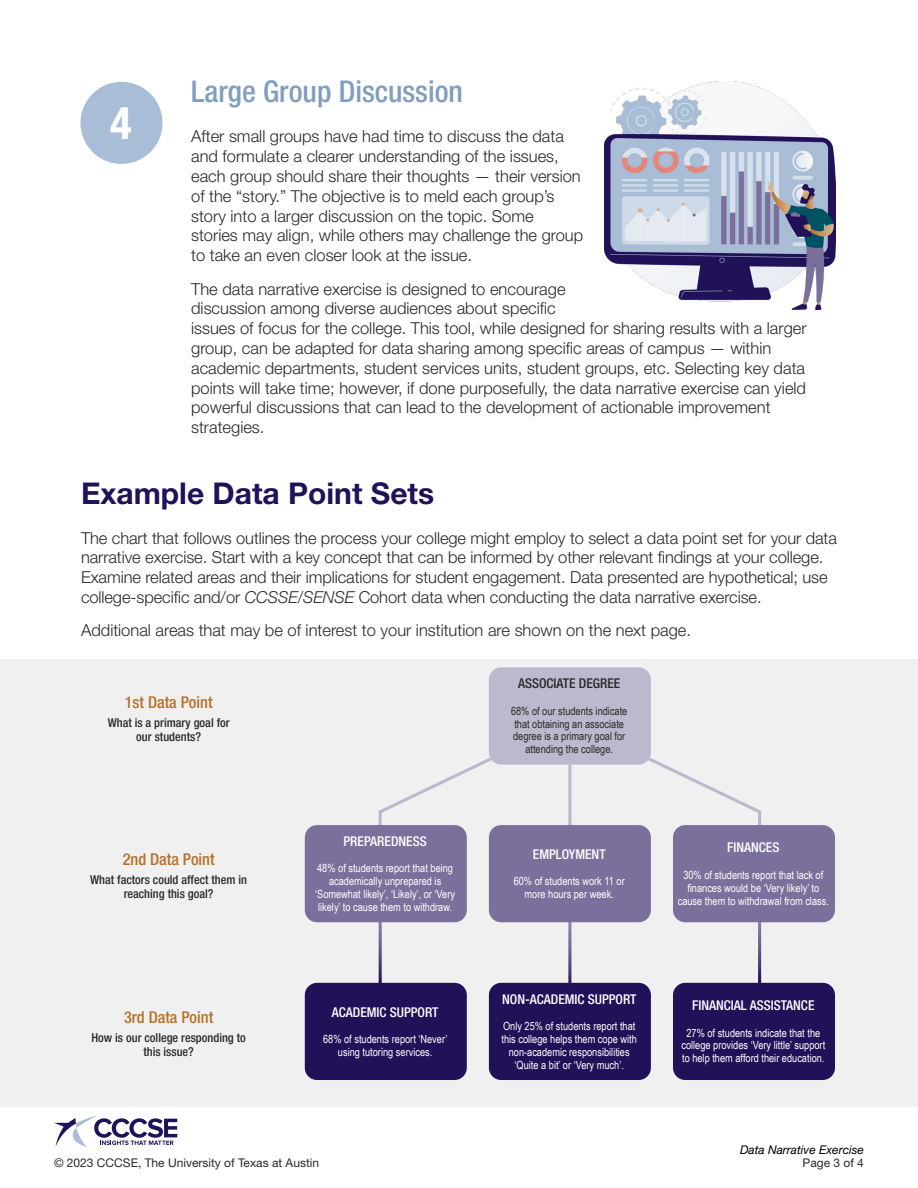
<style>
.page{position:relative;width:918px;height:1188px;background:#fff}
.page>*{position:absolute;margin:0;border:0;box-sizing:border-box;transform-origin:0 0}
.t1{font:700 condensed 45px "Helvetica Neue LT Std";color:#fff}
.Subsection_Header{font:500 condensed 30px "Helvetica Neue LT Std";color:#829ebf}
.Section_Header{font:700 30px "Helvetica Neue LT Std";color:#211159}
.Body{font:300 16.5px/19.8px "Helvetica Neue LT Std";color:#292929}
.Data_Point_Set_Header{font:500 condensed 16.35px "Helvetica Neue LT Std";color:#b67029}
.Data_Point_Set_Box_Header{font:500 condensed 13.5px "Helvetica Neue LT Std";color:#fff}
.Data_Point_Set_Box_Header-2{font:500 condensed 13.5px "Helvetica Neue LT Std";color:#292929}
.Data_Point_Set_Subheader{font:500 condensed 12.3px/14.1px "Helvetica Neue LT Std";color:#292929;text-align:center}
.t2{font:12px "Helvetica Neue LT Std";color:#292929}
.t3{font:italic 12px "Helvetica Neue LT Std";color:#000}
.Data_Point_Set_Box_Body{font:11.25px/12.9px "Arial Narrow";color:#fff;text-align:center}
.Data_Point_Set_Box_Body-2{font:11.25px/12.9px "Arial Narrow";color:#292929;text-align:center}
.s1{font-style:italic}
</style>
<div class="page">
<svg style="left:54px;top:1115px;width:123px;height:32px"></svg>
<img style="left:604px;top:81px;width:232px;height:229px">
<div style="left:80px;top:82px;width:83px;height:82px;background:#a9bdd6;border-radius:50%"></div>
<div style="left:0;top:660px;width:918px;height:447px;background:#f0f0f0"></div>
<div style="left:305px;top:983px;width:162px;height:97px;background:#211159;border-radius:12px"></div>
<div style="left:489px;top:983px;width:162px;height:97px;background:#211159;border-radius:12px"></div>
<div style="left:673px;top:983px;width:162px;height:97px;background:#211159;border-radius:12px"></div>
<hr style="left:568px;top:765px;width:3px;height:226px;background:#fff">
<svg style="left:638px;top:758px;width:125px;height:229px"></svg>
<svg style="left:377px;top:756px;width:124px;height:231px"></svg>
<div style="left:489px;top:667px;width:162px;height:98px;background:#bcb8cd;border-radius:12px"></div>
<div style="left:305px;top:825px;width:162px;height:97px;background:#7a709b;border-radius:12px"></div>
<div style="left:489px;top:825px;width:162px;height:97px;background:#7a709b;border-radius:12px"></div>
<div style="left:673px;top:825px;width:162px;height:97px;background:#7a709b;border-radius:12px"></div>
<p class="t1" style="left:110px;top:96px;width:23px">4</p>
<h3 class="Subsection_Header" style="left:191px;top:74px;width:273px">Large Group Discussion</h3>
<p class="Body" style="left:191px;top:126px;width:394px">After small groups have had time to discuss the data and formulate a clearer understanding of the issues, each group should share their thoughts — their version of the “story.” The objective is to meld each group’s story into a larger discussion on the topic. Some stories may align, while others may challenge the group to take an even closer look at the issue.</p>
<p class="Body" style="left:191px;top:278px;width:617px">The data narrative exercise is designed to encourage<br>discussion among diverse audiences about specific<br>issues of focus for the college. This tool, while designed for sharing results with a larger group, can be adapted for data sharing among specific areas of campus — within academic departments, student services units, student groups, etc. Selecting key data points will take time; however, if done purposefully, the data narrative exercise can yield powerful discussions that can lead to the development of actionable improvement strategies.</p>
<h2 class="Section_Header" style="left:81px;top:474px;width:355px">Example Data Point Sets</h2>
<p class="Body" style="left:81px;top:527px;width:758px">The chart that follows outlines the process your college might employ to select a data point set for your data narrative exercise. Start with a key concept that can be informed by other relevant findings at your college.<br>Examine related areas and their implications for student engagement. Data presented are hypothetical; use college-specific and/or <span class="s1">CCSSE</span>/<span class="s1">SENSE</span> Cohort data when conducting the data narrative exercise.</p>
<p class="Body" style="left:81px;top:620px;width:612px">Additional areas that may be of interest to your institution are shown on the next page.</p>
<h6 class="Data_Point_Set_Header" style="left:125px;top:692px;width:89px">1st Data Point</h6>
<h5 class="Data_Point_Set_Subheader" style="left:108px;top:715px;width:123px">What is a primary goal for our students?</h5>
<h6 class="Data_Point_Set_Header" style="left:123px;top:850px;width:94px">2nd Data Point</h6>
<h5 class="Data_Point_Set_Subheader" style="left:90px;top:872px;width:158px">What factors could affect them in reaching this goal?</h5>
<h6 class="Data_Point_Set_Header" style="left:124px;top:1007px;width:91px">3rd Data Point</h6>
<h5 class="Data_Point_Set_Subheader" style="left:91px;top:1030px;width:156px">How is our college responding to this issue?</h5>
<p class="Data_Point_Set_Box_Header" style="left:344px;top:833px;width:85px">PREPAREDNESS</p>
<p class="Data_Point_Set_Box_Body" style="left:315px;top:861px;width:141px">48% of students report that being academically unprepared is ‘Somewhat likely’, ‘Likely’, or ‘Very likely’ to cause them to withdraw.</p>
<p class="Data_Point_Set_Box_Header" style="left:332px;top:1004px;width:108px">ACADEMIC SUPPORT</p>
<p class="Data_Point_Set_Box_Body" style="left:323px;top:1032px;width:126px">68% of students report ‘Never’ using tutoring services.</p>
<p class="Data_Point_Set_Box_Header-2" style="left:518px;top:675px;width:104px">ASSOCIATE DEGREE</p>
<p class="Data_Point_Set_Box_Body-2" style="left:511px;top:704px;width:118px">68% of our students indicate that obtaining an associate degree is a primary goal for attending the college.</p>
<p class="Data_Point_Set_Box_Header" style="left:533px;top:846px;width:74px">EMPLOYMENT</p>
<p class="Data_Point_Set_Box_Body" style="left:514px;top:874px;width:113px">60% of students work 11 or more hours per week.</p>
<p class="Data_Point_Set_Box_Header" style="left:502px;top:991px;width:136px">NON-ACADEMIC SUPPORT</p>
<p class="Data_Point_Set_Box_Body" style="left:502px;top:1019px;width:137px">Only 25% of students report that this college helps them cope with non-academic responsibilities ‘Quite a bit’ or ‘Very much’.</p>
<p class="Data_Point_Set_Box_Header" style="left:727px;top:840px;width:54px">FINANCES</p>
<p class="Data_Point_Set_Box_Body" style="left:678px;top:868px;width:153px">30% of students report that lack of finances would be ‘Very likely’ to cause them to withdrawal from class.</p>
<p class="Data_Point_Set_Box_Header" style="left:692px;top:997px;width:124px">FINANCIAL ASSISTANCE</p>
<p class="Data_Point_Set_Box_Body" style="left:681px;top:1026px;width:145px">27% of students indicate that the college provides ‘Very little’ support to help them afford their education.</p>
<p class="t3" style="left:740px;top:1143px;width:125px">Data Narrative Exercise</p>
<p class="t2" style="left:54px;top:1155px;width:267px">© 2023 CCCSE, The University of Texas at Austin</p>
<p class="t2" style="left:803px;top:1155px;width:63px">Page 3 of 4</p>
</div>
